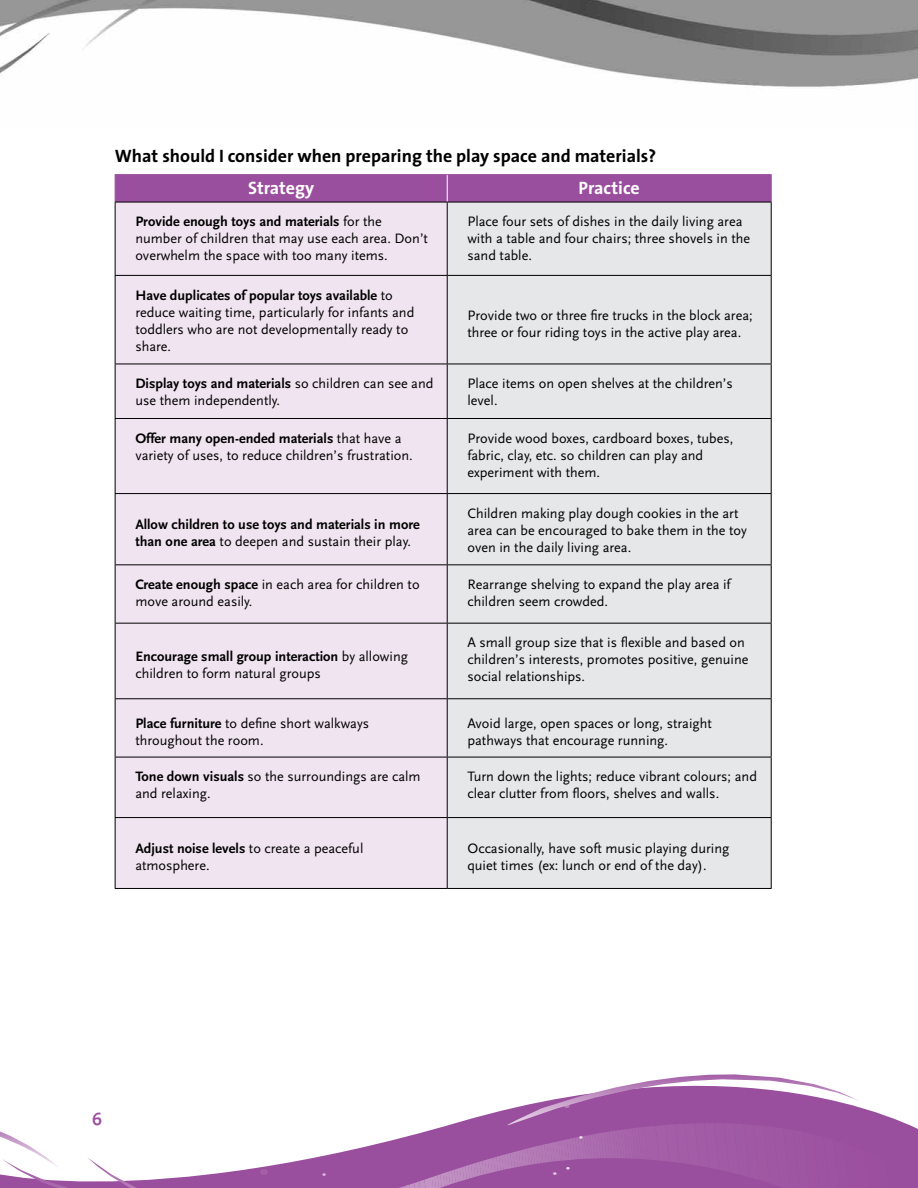
<style>
.page{position:relative;width:918px;height:1188px;background:#fff}
.page>*{position:absolute;margin:0;border:0;box-sizing:border-box;transform-origin:0 0}
.t1{font:700 18px "The Sans";color:#000}
.t2{font:700 18px "The Sans";color:#fff}
.t3{font:700 18px "Scala Sans";color:#9a4e9e}
.t4{font:14.25px/17.1px "Scala Sans";color:#000}
.t5{font:700 14.25px/17.1px "Scala Sans";color:#000}
.s1{font-weight:700}
.s2{font-weight:400}
</style>
<div class="page">
<svg style="left:69px;top:1123px;width:849px;height:65px"></svg>
<svg style="left:260px;top:1169px;width:8px;height:6px"></svg>
<svg style="left:322px;top:1173px;width:4px;height:3px"></svg>
<svg style="left:399px;top:1074px;width:507px;height:114px"></svg>
<svg style="left:87px;top:1157px;width:50px;height:31px"></svg>
<svg style="left:0;top:1131px;width:69px;height:57px"></svg>
<div style="left:116px;top:203px;width:331px;height:685px;background:#f0e4f0"></div>
<div style="left:448px;top:203px;width:323px;height:685px;background:#e6e7e8"></div>
<hr style="left:115px;top:174px;width:332px;height:1px;background:#9a4e9e">
<hr style="left:447px;top:174px;width:325px;height:1px;background:#9a4e9e">
<div style="left:115px;top:175px;width:657px;height:27px;background:#9a4e9e"></div>
<hr style="left:447px;top:202px;width:325px;height:1px;background:#000">
<hr style="left:771px;top:202px;width:1px;height:73px;background:#000">
<hr style="left:447px;top:275px;width:325px;height:1px;background:#000">
<hr style="left:771px;top:276px;width:1px;height:88px;background:#000">
<hr style="left:447px;top:364px;width:325px;height:1px;background:#000">
<hr style="left:771px;top:364px;width:1px;height:54px;background:#000">
<hr style="left:447px;top:418px;width:325px;height:1px;background:#000">
<hr style="left:771px;top:419px;width:1px;height:74px;background:#000">
<hr style="left:447px;top:493px;width:325px;height:1px;background:#000">
<hr style="left:771px;top:494px;width:1px;height:70px;background:#000">
<hr style="left:447px;top:564px;width:325px;height:1px;background:#000">
<hr style="left:771px;top:565px;width:1px;height:58px;background:#000">
<hr style="left:447px;top:623px;width:325px;height:1px;background:#000">
<hr style="left:771px;top:624px;width:1px;height:74px;background:#000">
<hr style="left:447px;top:698px;width:325px;height:1px;background:#000">
<hr style="left:771px;top:699px;width:1px;height:58px;background:#000">
<hr style="left:447px;top:757px;width:325px;height:1px;background:#000">
<hr style="left:771px;top:757px;width:1px;height:60px;background:#000">
<hr style="left:447px;top:817px;width:325px;height:1px;background:#000">
<hr style="left:771px;top:818px;width:1px;height:70px;background:#000">
<hr style="left:447px;top:888px;width:325px;height:1px;background:#000">
<hr style="left:115px;top:202px;width:332px;height:1px;background:#000">
<hr style="left:115px;top:202px;width:1px;height:73px;background:#000">
<hr style="left:447px;top:202px;width:1px;height:73px;background:#000">
<hr style="left:115px;top:275px;width:332px;height:1px;background:#000">
<hr style="left:115px;top:276px;width:1px;height:88px;background:#000">
<hr style="left:447px;top:276px;width:1px;height:88px;background:#000">
<hr style="left:115px;top:364px;width:332px;height:1px;background:#000">
<hr style="left:115px;top:364px;width:1px;height:54px;background:#000">
<hr style="left:447px;top:364px;width:1px;height:54px;background:#000">
<hr style="left:115px;top:418px;width:332px;height:1px;background:#000">
<hr style="left:115px;top:419px;width:1px;height:74px;background:#000">
<hr style="left:447px;top:419px;width:1px;height:74px;background:#000">
<hr style="left:115px;top:493px;width:332px;height:1px;background:#000">
<hr style="left:115px;top:494px;width:1px;height:70px;background:#000">
<hr style="left:447px;top:494px;width:1px;height:70px;background:#000">
<hr style="left:115px;top:564px;width:332px;height:1px;background:#000">
<hr style="left:115px;top:565px;width:1px;height:58px;background:#000">
<hr style="left:447px;top:565px;width:1px;height:58px;background:#000">
<hr style="left:115px;top:623px;width:332px;height:1px;background:#000">
<hr style="left:115px;top:624px;width:1px;height:74px;background:#000">
<hr style="left:447px;top:624px;width:1px;height:74px;background:#000">
<hr style="left:115px;top:698px;width:332px;height:1px;background:#000">
<hr style="left:115px;top:699px;width:1px;height:58px;background:#000">
<hr style="left:447px;top:699px;width:1px;height:58px;background:#000">
<hr style="left:115px;top:757px;width:332px;height:1px;background:#000">
<hr style="left:115px;top:757px;width:1px;height:60px;background:#000">
<hr style="left:447px;top:757px;width:1px;height:60px;background:#000">
<hr style="left:115px;top:817px;width:332px;height:1px;background:#000">
<hr style="left:115px;top:818px;width:1px;height:70px;background:#000">
<hr style="left:447px;top:818px;width:1px;height:70px;background:#000">
<hr style="left:115px;top:888px;width:332px;height:1px;background:#000">
<img style="left:0;top:0;width:918px;height:90px">
<p class="t1" style="left:115px;top:140px;width:543px">What should I consider when preparing the play space and materials?</p>
<p class="t2" style="left:248px;top:173px;width:68px">Strategy</p>
<p class="t2" style="left:579px;top:173px;width:63px">Practice</p>
<p class="t4" style="left:135px;top:213px;width:294px"><span class="s1">Provide enough toys and materials</span> for the number of children that may use each area. Don’t overwhelm the space with too many items.</p>
<p class="t4" style="left:467px;top:213px;width:284px">Place four sets of dishes in the daily living area with a table and four chairs; three shovels in the sand table.</p>
<p class="t4" style="left:135px;top:287px;width:280px"><span class="s1">Have duplicates of popular toys available</span> to reduce waiting time, particularly for infants and toddlers who are not developmentally ready to share.</p>
<p class="t4" style="left:467px;top:307px;width:287px">Provide two or three fire trucks in the block area; three or four riding toys in the active play area.</p>
<p class="t4" style="left:135px;top:375px;width:300px"><span class="s1">Display toys and materials</span> so children can see and use them independently.</p>
<p class="t4" style="left:467px;top:375px;width:267px">Place items on open shelves at the children’s level.</p>
<p class="t4" style="left:135px;top:430px;width:279px"><span class="s1">Offer many open-ended materials</span> that have a variety of uses, to reduce children’s frustration.</p>
<p class="t4" style="left:467px;top:430px;width:267px">Provide wood boxes, cardboard boxes, tubes, fabric, clay, etc. so children can play and experiment with them.</p>
<p class="t5" style="left:135px;top:516px;width:286px">Allow children to use toys and materials in more than one area <span class="s2">to deepen and sustain their play.</span></p>
<p class="t4" style="left:467px;top:505px;width:281px">Children making play dough cookies in the art area can be encouraged to bake them in the toy oven in the daily living area.</p>
<p class="t4" style="left:135px;top:576px;width:286px"><span class="s1">Create enough space</span> in each area for children to move around easily.</p>
<p class="t4" style="left:467px;top:576px;width:265px">Rearrange shelving to expand the play area if children seem crowded.</p>
<p class="t4" style="left:135px;top:648px;width:274px"><span class="s1">Encourage small group interaction</span> by allowing children to form natural groups</p>
<p class="t4" style="left:467px;top:634px;width:283px">A small group size that is flexible and based on children’s interests, promotes positive, genuine social relationships.</p>
<p class="t4" style="left:135px;top:715px;width:235px"><span class="s1">Place furniture</span> to define short walkways throughout the room.</p>
<p class="t4" style="left:467px;top:715px;width:246px">Avoid large, open spaces or long, straight pathways that encourage running.</p>
<p class="t4" style="left:135px;top:768px;width:287px"><span class="s1">Tone down visuals</span> so the surroundings are calm and relaxing.</p>
<p class="t4" style="left:467px;top:768px;width:291px">Turn down the lights; reduce vibrant colours; and clear clutter from floors, shelves and walls.</p>
<p class="t4" style="left:135px;top:840px;width:230px"><span class="s1">Adjust noise levels</span> to create a peaceful atmosphere.</p>
<p class="t4" style="left:467px;top:840px;width:263px">Occasionally, have soft music playing during quiet times (ex: lunch or end of the day).</p>
<p class="t3" style="left:92px;top:1109px;width:11px">6</p>
</div>
